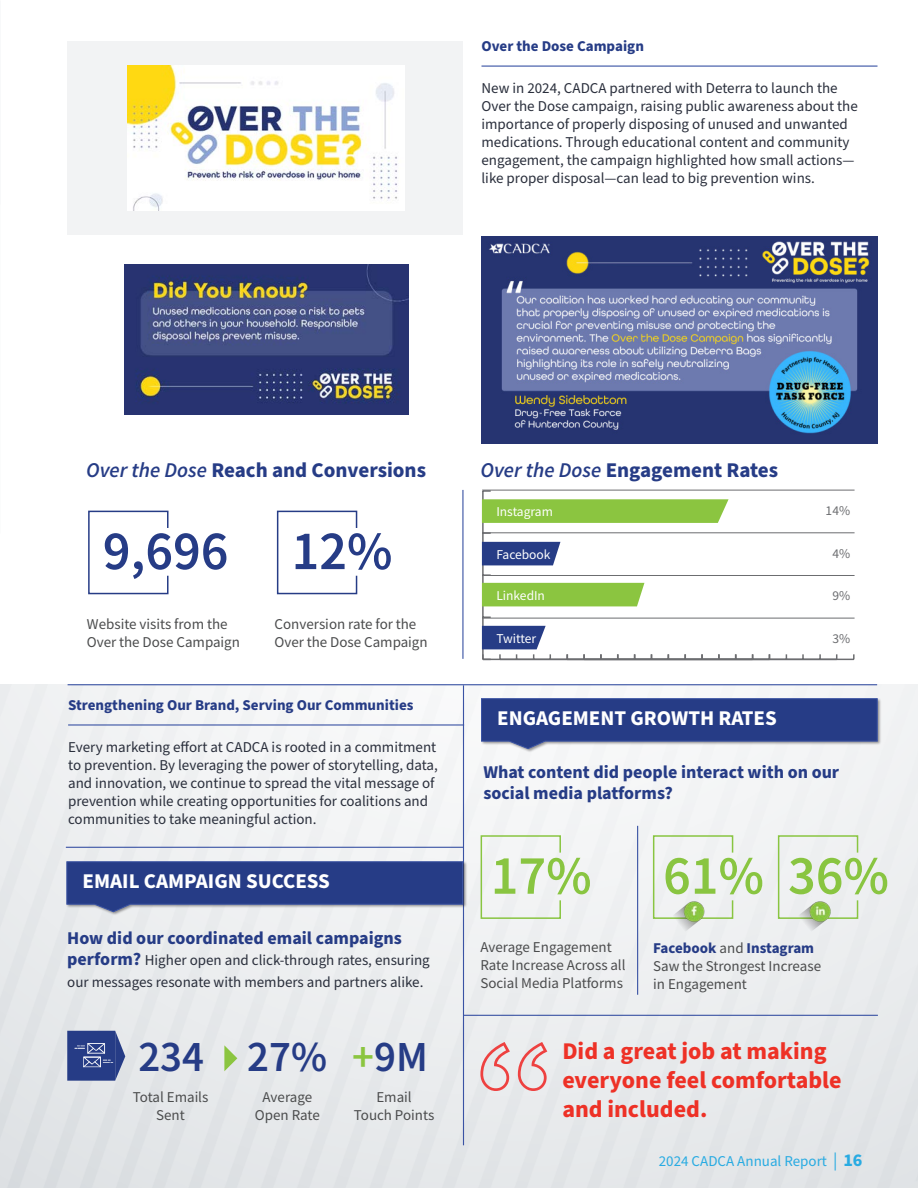
<style>
.page{position:relative;width:918px;height:1188px;background:#fff}
.page>*{position:absolute;margin:0;border:0;box-sizing:border-box;transform-origin:0 0}
.t1{font:54px "Source Sans Variable";color:#89c541}
.t2{font:54px "Source Sans Variable";color:#263c86}
.t3{font:42.75px "Source Sans Variable";color:#263c86}
.t4{font:700 24px/28.8px "Source Sans Pro";color:#ee3126}
.Body_Head{font:700 21px "Source Sans Pro";color:#263c86}
.Body_Head-2{font:700 21px "Source Sans Pro";color:#fff}
.t5{font:700 18px/21.6px "Source Sans Pro";color:#263c86}
.t6{font:15px/18px "Source Sans Pro";color:#2a2f3c}
.Body_Head-3{font:15px/18px "Source Sans Variable";color:#4b4c4d}
.t7{font:700 15px "Source Sans Pro";color:#263c86}
.t8{font:15px "Source Sans Pro";color:#29abe2}
.Body_Text{font:13.5px "Source Sans Variable";color:#fff}
.Body_Text-2{font:13.5px "Source Sans Variable";color:#6c6d70}
.s1{font-family:"Source Sans Variable";font-weight:400;font-style:italic}
.s2{font-weight:700;font-size:18px;color:#263c86}
.s3{color:#8bc540}
.s4{font-family:"Source Sans Pro";font-weight:700;color:#263c86}
.s5{font-size:18px}
.s6{font-weight:700;font-size:18px}
</style>
<div class="page">
<svg style="left:480px;top:1042px;width:30px;height:49px"></svg>
<svg style="left:518px;top:1042px;width:29px;height:49px"></svg>
<hr style="left:482px;top:66px;width:396px;height:1px;background:#3a53a4">
<div style="left:68px;top:41px;width:396px;height:194px;background:#f2f3f4"></div>
<div style="left:481px;top:698px;width:401px;height:55px;background:#231f20;opacity:.48"></div>
<svg style="left:481px;top:698px;width:397px;height:51px;background:#405393"></svg>
<img style="left:128px;top:66px;width:277px;height:145px">
<img style="left:124px;top:265px;width:285px;height:149px">
<img style="left:482px;top:236px;width:396px;height:207px">
<hr style="left:68px;top:724px;width:396px;height:2px;background:#3a53a4">
<hr style="left:68px;top:684px;width:809px;height:1px;background:#3a53a4">
<hr style="left:66px;top:847px;width:397px;height:1px;background:#3a53a4">
<hr style="left:637px;top:826px;width:1px;height:169px;background:#3a53a4">
<hr style="left:464px;top:1015px;width:414px;height:1px;background:#3a53a4">
<hr style="left:463px;top:685px;width:1px;height:460px;background:#3a53a4">
<svg style="left:480px;top:835px;width:82px;height:85px"></svg>
<svg style="left:88px;top:510px;width:81px;height:85px"></svg>
<svg style="left:276px;top:510px;width:82px;height:85px"></svg>
<hr style="left:500px;top:659px;width:270px;height:1px;background:#6c6d70">
<hr style="left:584px;top:659px;width:270px;height:1px;background:#6c6d70">
<hr style="left:482px;top:491px;width:2px;height:168px;background:#6c6d70">
<hr style="left:482px;top:618px;width:373px;height:1px;background:#6c6d70">
<hr style="left:482px;top:575px;width:373px;height:1px;background:#6c6d70">
<hr style="left:482px;top:533px;width:373px;height:1px;background:#6c6d70">
<hr style="left:482px;top:490px;width:373px;height:1px;background:#6c6d70">
<svg style="left:482px;top:499px;width:247px;height:24px;background:#8fc747"></svg>
<div style="left:482px;top:542px;width:78px;height:23px;background:#263c86"></div>
<div style="left:482px;top:583px;width:162px;height:23px;background:#8bc540"></div>
<svg style="left:482px;top:626px;width:69px;height:34px"></svg>
<hr style="left:462px;top:490px;width:2px;height:169px;background:#3a53a4">
<div style="left:66px;top:861px;width:401px;height:55px;background:#231f20;opacity:.48"></div>
<svg style="left:66px;top:861px;width:397px;height:51px;background:#405393"></svg>
<svg style="left:67px;top:1031px;width:58px;height:50px;background:#455896"></svg>
<svg style="left:224px;top:1045px;width:13px;height:26px"></svg>
<svg style="left:652px;top:835px;width:82px;height:85px"></svg>
<svg style="left:777px;top:835px;width:82px;height:85px"></svg>
<img style="left:795px;top:897px;width:40px;height:38px">
<img style="left:669px;top:897px;width:39px;height:38px">
<p class="t7" style="left:482px;top:35px;width:164px">Over the Dose Campaign</p>
<p class="t6" style="left:482px;top:79px;width:378px">New in 2024, CADCA partnered with Deterra to launch the Over the Dose campaign, raising public awareness about the importance of properly disposing of unused and unwanted medications. Through educational content and community engagement, the campaign highlighted how small actions— like proper disposal—can lead to big prevention wins.</p>
<p class="Body_Head" style="left:86px;top:455px;width:341px"><span class="s1">Over the Dose</span> Reach and Conversions</p>
<p class="Body_Head" style="left:480px;top:455px;width:299px"><span class="s1">Over the Dose</span> Engagement Rates</p>
<p class="Body_Text" style="left:496px;top:503px;width:58px">Instagram</p>
<p class="t2" style="left:103px;top:519px;width:127px">9,696</p>
<p class="t2" style="left:292px;top:519px;width:102px">12%</p>
<p class="Body_Head-3" style="left:87px;top:615px;width:142px">Website visits from the</p>
<p class="Body_Head-3" style="left:87px;top:633px;width:155px">Over the Dose Campaign</p>
<p class="Body_Head-3" style="left:275px;top:615px;width:143px">Conversion rate for the</p>
<p class="Body_Head-3" style="left:275px;top:633px;width:155px">Over the Dose Campaign</p>
<p class="Body_Text" style="left:496px;top:546px;width:56px">Facebook</p>
<p class="Body_Text" style="left:496px;top:587px;width:50px">LinkedIn</p>
<p class="Body_Text" style="left:496px;top:630px;width:41px">Twitter</p>
<p class="Body_Text-2" style="left:826px;top:502px;width:26px">14%</p>
<p class="Body_Text-2" style="left:832px;top:545px;width:19px">4%</p>
<p class="Body_Text-2" style="left:832px;top:587px;width:19px">9%</p>
<p class="Body_Text-2" style="left:832px;top:630px;width:19px">3%</p>
<p class="t7" style="left:68px;top:694px;width:347px">Strengthening Our Brand, Serving Our Communities</p>
<p class="t6" style="left:68px;top:738px;width:371px">Every marketing effort at CADCA is rooted in a commitment to prevention. By leveraging the power of storytelling, data, and innovation, we continue to spread the vital message of prevention while creating opportunities for coalitions and communities to take meaningful action.</p>
<p class="Body_Head-2" style="left:83px;top:867px;width:249px">EMAIL CAMPAIGN SUCCESS</p>
<p class="t5" style="left:67px;top:927px;width:336px">How did our coordinated email campaigns</p>
<p class="t6" style="left:67px;top:950px;width:364px;line-height:21.6px"><span class="s2">perform?</span> Higher open and click-through rates, ensuring our messages resonate with members and partners alike.</p>
<p class="t3" style="left:138px;top:1031px;width:67px">234</p>
<p class="t3" style="left:247px;top:1031px;width:81px">27%</p>
<p class="t3" style="left:352px;top:1031px;width:77px"><span class="s3">+</span>9M</p>
<p class="Body_Head-3" style="left:133px;top:1089px;width:77px;text-align:center">Total Emails<br>Sent</p>
<p class="Body_Head-3" style="left:255px;top:1089px;width:66px;text-align:center">Average<br>Open Rate</p>
<p class="Body_Head-3" style="left:376px;top:1089px;width:37px">Email</p>
<p class="Body_Head-3" style="left:354px;top:1107px;width:82px">Touch Points</p>
<p class="Body_Head-2" style="left:497px;top:704px;width:281px">ENGAGEMENT GROWTH RATES</p>
<p class="t5" style="left:483px;top:761px;width:357px">What content did people interact with on our social media platforms?</p>
<p class="t1" style="left:491px;top:843px;width:102px">17%</p>
<p class="t1" style="left:663px;top:843px;width:227px">61% 36%</p>
<p class="Body_Head-3" style="left:480px;top:938px;width:147px">Average Engagement<br>Rate Increase Across all<br>Social Media Platforms</p>
<p class="Body_Head-3" style="left:653px;top:939px;width:169px"><span class="s4">Facebook</span> and <span class="s4">Instagram<br></span>Saw the Strongest Increase in Engagement</p>
<p class="t4" style="left:562px;top:1037px;width:281px">Did a great job at making everyone feel comfortable and included.</p>
<p class="t8" style="left:659px;top:1151px;width:205px">2024 CADCA Annual Report <span class="s5">|</span> <span class="s6">16</span></p>
</div>
